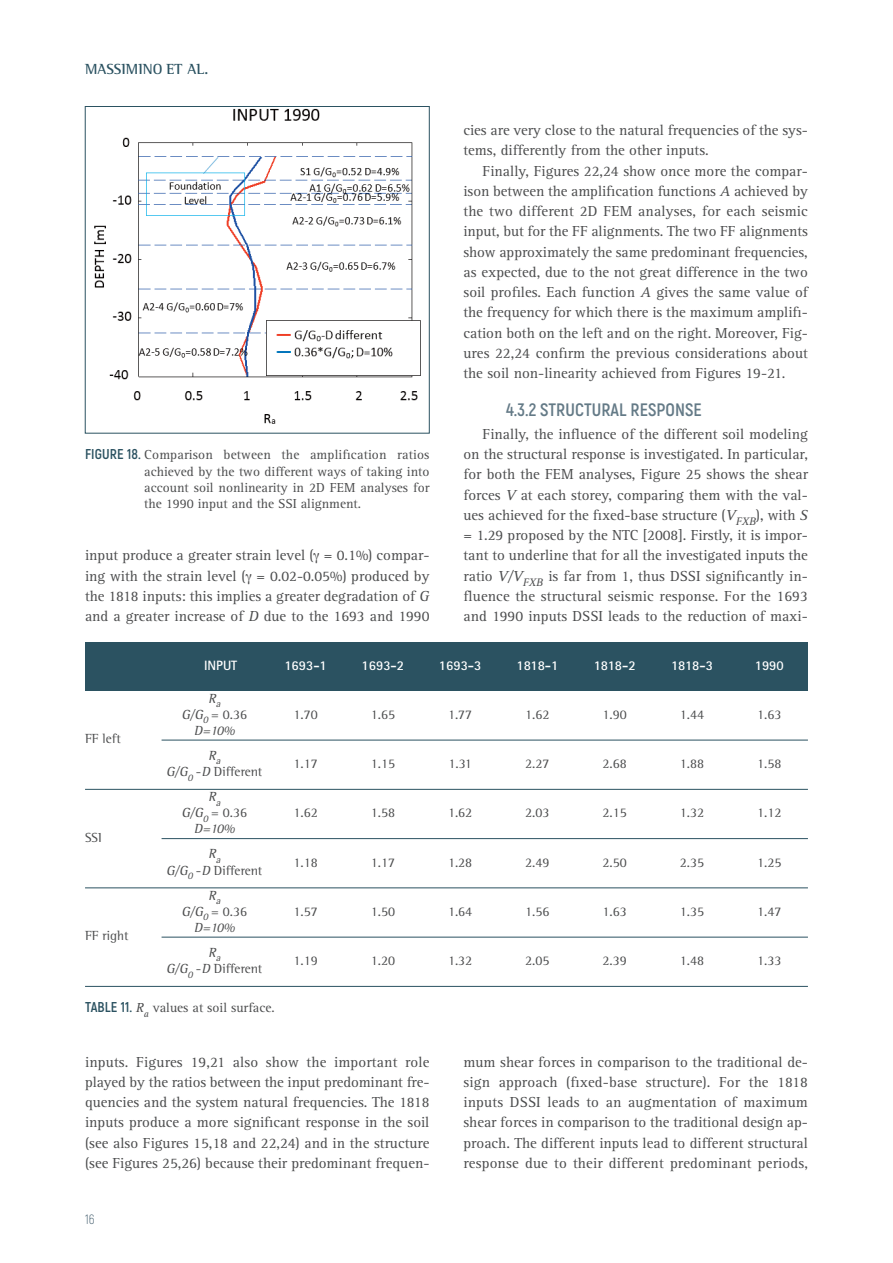
<style>
.page{position:relative;width:893px;height:1263px;background:#fff}
.page>*{position:absolute;margin:0;border:0;box-sizing:border-box;transform-origin:0 0}
.t1{font:700 18px "Akrobat";letter-spacing:.005em;color:rgb(72 98 113/.85)}
.t2{font:15px/20.2px "Rotis Serif";color:#4b4c4d;text-align:justify}
.t3{font:700 15px "Rotis Semi Serif";color:#2b5261}
.t4{font:13.5px/16.2px "Rotis Semi Serif";color:#4b4c4d;text-align:center}
.t5{font:13.5px/16.4px "Rotis Serif";color:#4b4c4d;text-align:justify}
.t6{font:italic 13.5px/16.2px "Rotis Semi Serif";color:#4b4c4d;text-align:center}
.t7{font:700 13.5px "Rotis Sans Serif";color:#fff}
.t8{font:300 13.5px "Akrobat";color:#486271}
.s1{font-family:"Akrobat";font-weight:700;font-size:14.25px;color:#2b5261}
.s2{font-style:italic}
.s3{font-style:normal}
</style>
<div class="page">
<img style="left:94px;top:108px;width:327px;height:316px">
<div style="left:85px;top:106px;width:344px;height:327px;border:1px solid #2b5261"></div>
<div style="left:85px;top:642px;width:77px;height:49px;background:#2b5261"></div>
<div style="left:162px;top:642px;width:105px;height:49px;background:#2b5261"></div>
<div style="left:267px;top:642px;width:77px;height:49px;background:#2b5261"></div>
<div style="left:344px;top:642px;width:77px;height:49px;background:#2b5261"></div>
<div style="left:421px;top:642px;width:78px;height:49px;background:#2b5261"></div>
<div style="left:499px;top:642px;width:77px;height:49px;background:#2b5261"></div>
<div style="left:576px;top:642px;width:77px;height:49px;background:#2b5261"></div>
<div style="left:653px;top:642px;width:78px;height:49px;background:#2b5261"></div>
<div style="left:731px;top:642px;width:77px;height:49px;background:#2b5261"></div>
<hr style="left:162px;top:740px;width:646px;height:1px;background:#2b5261">
<hr style="left:85px;top:789px;width:723px;height:1px;background:#2b5261">
<hr style="left:162px;top:838px;width:646px;height:1px;background:#2b5261">
<hr style="left:85px;top:888px;width:723px;height:1px;background:#2b5261">
<hr style="left:162px;top:937px;width:646px;height:1px;background:#2b5261">
<hr style="left:85px;top:986px;width:723px;height:1px;background:#2b5261">
<p class="t3" style="left:85px;top:64px;width:125px">MASSIMINO ET AL.</p>
<p class="t5" style="left:144px;top:448px;width:287px;text-indent:-59px"><span class="s1">FIGURE 18.</span> Comparison between the amplification ratios achieved by the two different ways of taking into account soil nonlinearity in 2D FEM analyses for the 1990 input and the SSI alignment.</p>
<p class="t2" style="left:85px;top:547px;width:346px">input produce a greater strain level ( = 0.1%) compar&shy;ing with the strain level ( = 0.02-0.05%) produced by the 1818 inputs: this implies a greater degradation of <span class="s2">G </span>and a greater increase of <span class="s2">D</span> due to the 1693 and 1990</p>
<p class="t2" style="left:463px;top:121px;width:346px">cies are very close to the natural frequencies of the sys&shy;tems, differently from the other inputs.</p>
<p class="t2" style="left:463px;top:162px;width:346px;text-indent:19px">Finally, Figures 22,24 show once more the compar&shy;ison between the amplification functions <span class="s2">A</span> achieved by the two different 2D FEM analyses, for each seismic input, but for the FF alignments. The two FF alignments show approximately the same predominant frequencies, as expected, due to the not great difference in the two soil profiles. Each function <span class="s2">A</span> gives the same value of the frequency for which there is the maximum amplifi&shy;cation both on the left and on the right. Moreover, Fig&shy;ures 22,24 confirm the previous considerations about the soil non-linearity achieved from Figures 19-21.</p>
<p class="t1" style="left:506px;top:403px;width:197px">4.3.2 STRUCTURAL RESPONSE</p>
<p class="t2" style="left:463px;top:425px;width:346px;text-indent:19px">Finally, the influence of the different soil modeling on the structural response is investigated. In particular, for both the FEM analyses, Figure 25 shows the shear forces <span class="s2">V</span> at each storey, comparing them with the val&shy;ues achieved for the fixed-base structure (<span class="s2">V</span><sub>FXB</sub>), with <span class="s2">S </span>= 1.29 proposed by the NTC [2008]. Firstly, it is impor&shy;tant to underline that for all the investigated inputs the ratio <span class="s2">V/V</span><sub>FXB</sub> is far from 1, thus DSSI significantly in&shy;fluence the structural seismic response. For the 1693 and 1990 inputs DSSI leads to the reduction of maxi-</p>
<p class="t4" style="left:85px;top:732px;width:37px">FF left</p>
<p class="t4" style="left:85px;top:831px;width:18px">SSI</p>
<p class="t4" style="left:85px;top:929px;width:45px">FF right</p>
<p class="t7" style="left:204px;top:660px;width:35px">INPUT</p>
<p class="t7" style="left:284px;top:660px;width:44px">1693-1</p>
<p class="t7" style="left:362px;top:660px;width:44px">1693-2</p>
<p class="t7" style="left:439px;top:660px;width:44px">1693-3</p>
<p class="t7" style="left:516px;top:660px;width:44px">1818-1</p>
<p class="t7" style="left:594px;top:660px;width:44px">1818-2</p>
<p class="t7" style="left:671px;top:660px;width:44px">1818-3</p>
<p class="t7" style="left:755px;top:660px;width:30px">1990</p>
<p class="t6" style="left:181px;top:691px;width:67px">R<sub>a<br></sub>G/G<sub>0</sub> <span class="s3">= 0.36<br></span>D=10%</p>
<p class="t4" style="left:293px;top:707px;width:26px">1.70</p>
<p class="t4" style="left:371px;top:707px;width:26px">1.65</p>
<p class="t4" style="left:448px;top:707px;width:26px">1.77</p>
<p class="t4" style="left:525px;top:707px;width:26px">1.62</p>
<p class="t4" style="left:603px;top:707px;width:26px">1.90</p>
<p class="t4" style="left:680px;top:707px;width:26px">1.44</p>
<p class="t4" style="left:757px;top:707px;width:26px">1.63</p>
<p class="t4" style="left:166px;top:749px;width:98px"><span class="s2">R</span><sub>a<br></sub><span class="s2">G/G</span><sub>0</sub> -<span class="s2">D</span> Different</p>
<p class="t4" style="left:293px;top:757px;width:26px">1.17</p>
<p class="t4" style="left:371px;top:757px;width:26px">1.15</p>
<p class="t4" style="left:448px;top:757px;width:25px">1.31</p>
<p class="t4" style="left:525px;top:757px;width:26px">2.27</p>
<p class="t4" style="left:603px;top:757px;width:26px">2.68</p>
<p class="t4" style="left:680px;top:757px;width:26px">1.88</p>
<p class="t4" style="left:757px;top:757px;width:26px">1.58</p>
<p class="t6" style="left:181px;top:790px;width:67px">R<sub>a<br></sub>G/G<sub>0</sub> <span class="s3">= 0.36<br></span>D=10%</p>
<p class="t4" style="left:293px;top:806px;width:26px">1.62</p>
<p class="t4" style="left:371px;top:806px;width:26px">1.58</p>
<p class="t4" style="left:448px;top:806px;width:26px">1.62</p>
<p class="t4" style="left:525px;top:806px;width:26px">2.03</p>
<p class="t4" style="left:603px;top:806px;width:26px">2.15</p>
<p class="t4" style="left:680px;top:806px;width:26px">1.32</p>
<p class="t4" style="left:757px;top:806px;width:26px">1.12</p>
<p class="t4" style="left:166px;top:847px;width:98px"><span class="s2">R</span><sub>a<br></sub><span class="s2">G/G</span><sub>0</sub> -<span class="s2">D</span> Different</p>
<p class="t4" style="left:293px;top:855px;width:26px">1.18</p>
<p class="t4" style="left:371px;top:855px;width:26px">1.17</p>
<p class="t4" style="left:448px;top:855px;width:26px">1.28</p>
<p class="t4" style="left:525px;top:855px;width:26px">2.49</p>
<p class="t4" style="left:603px;top:855px;width:26px">2.50</p>
<p class="t4" style="left:680px;top:855px;width:26px">2.35</p>
<p class="t4" style="left:757px;top:855px;width:26px">1.25</p>
<p class="t6" style="left:181px;top:888px;width:67px">R<sub>a<br></sub>G/G<sub>0</sub> <span class="s3">= 0.36<br></span>D=10%</p>
<p class="t4" style="left:293px;top:904px;width:26px">1.57</p>
<p class="t4" style="left:371px;top:904px;width:26px">1.50</p>
<p class="t4" style="left:448px;top:904px;width:26px">1.64</p>
<p class="t4" style="left:525px;top:904px;width:26px">1.56</p>
<p class="t4" style="left:603px;top:904px;width:26px">1.63</p>
<p class="t4" style="left:680px;top:904px;width:26px">1.35</p>
<p class="t4" style="left:757px;top:904px;width:26px">1.47</p>
<p class="t4" style="left:166px;top:946px;width:98px"><span class="s2">R</span><sub>a<br></sub><span class="s2">G/G</span><sub>0</sub> -<span class="s2">D</span> Different</p>
<p class="t4" style="left:293px;top:954px;width:26px">1.19</p>
<p class="t4" style="left:371px;top:954px;width:26px">1.20</p>
<p class="t4" style="left:448px;top:954px;width:26px">1.32</p>
<p class="t4" style="left:525px;top:954px;width:26px">2.05</p>
<p class="t4" style="left:603px;top:954px;width:26px">2.39</p>
<p class="t4" style="left:680px;top:954px;width:26px">1.48</p>
<p class="t4" style="left:757px;top:954px;width:26px">1.33</p>
<p class="t5" style="left:85px;top:1001px;width:191px"><span class="s1">TABLE 11.</span> <span class="s2">R</span><sub>a</sub> values at soil surface.</p>
<p class="t2" style="left:85px;top:1053px;width:346px">inputs. Figures 19,21 also show the important role played by the ratios between the input predominant fre&shy;quencies and the system natural frequencies. The 1818 inputs produce a more significant response in the soil (see also Figures 15,18 and 22,24) and in the structure (see Figures 25,26) because their predominant frequen-</p>
<p class="t8" style="left:85px;top:1214px;width:11px">16</p>
<p class="t2" style="left:463px;top:1053px;width:346px">mum shear forces in comparison to the traditional de&shy;sign approach (fixed-base structure). For the 1818 inputs DSSI leads to an augmentation of maximum shear forces in comparison to the traditional design ap&shy;proach. The different inputs lead to different structural response due to their different predominant periods,</p>
</div>
